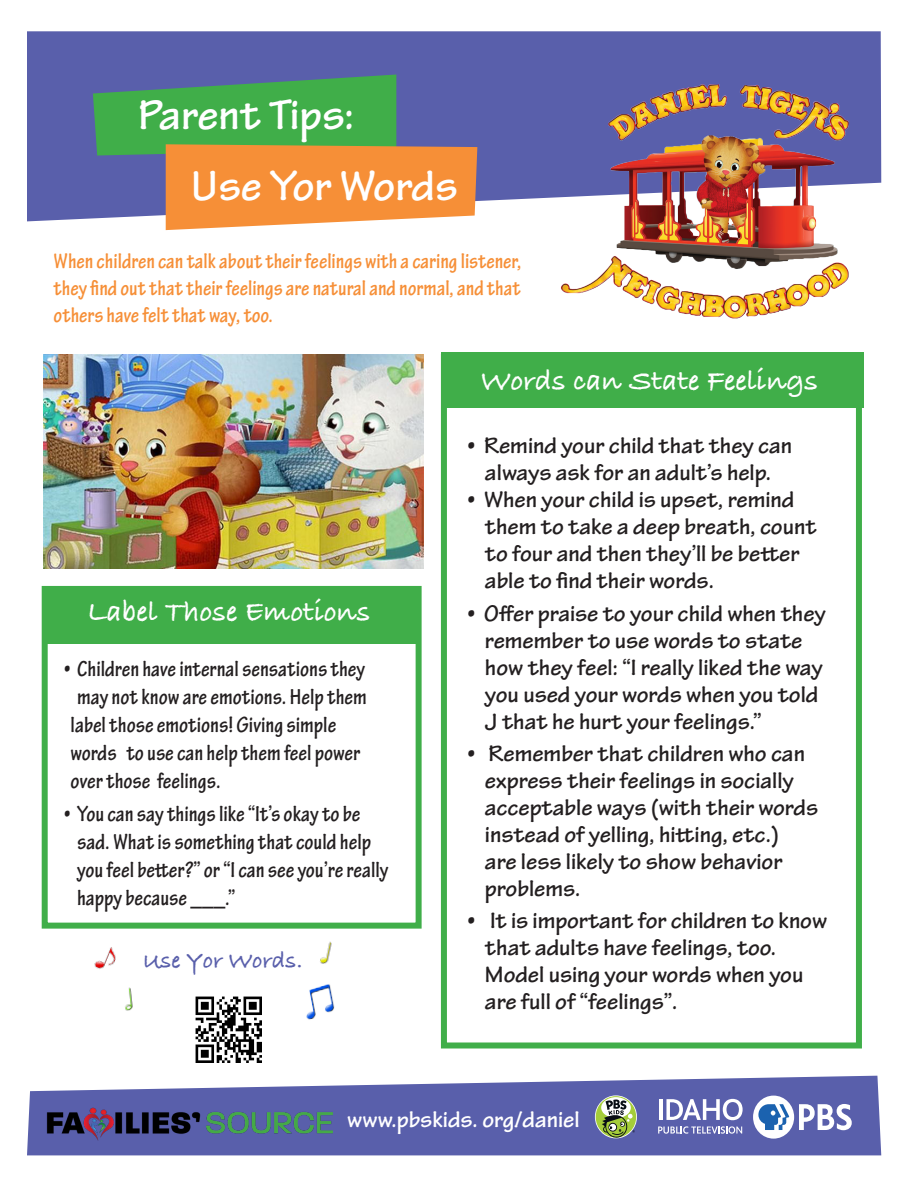
<style>
.page{position:relative;width:918px;height:1188px;background:#fff}
.page>*{position:absolute;margin:0;border:0;box-sizing:border-box;transform-origin:0 0}
.t1{font:700 45px "Tekton Pro";color:#fff}
.t2{font:700 30px "Bradley Hand ITCTT";color:#fff}
.t3{font:700 24px/27px "Tekton Pro";color:#231f20}
.t4{font:700 24px "Tekton Pro";color:#fff}
.t5{font:700 24px "Bradley Hand ITCTT";color:#595fab}
.t6{font:700 condensed 23.25px/27.9px "Tekton Pro";color:#231f20}
.t7{font:700 condensed 22.5px/27px "Tekton Pro";color:#f68f37;text-align:justify}
</style>
<div class="page">
<div style="left:27px;top:31px;width:854px;height:190px;background:#595fab"></div>
<img style="left:546px;top:81px;width:306px;height:238px">
<svg style="left:93px;top:75px;width:384px;height:155px;background:#999461"></svg>
<img style="left:44px;top:355px;width:380px;height:214px">
<div style="left:42px;top:586px;width:380px;height:343px;border:6px solid #40ae49"></div>
<div style="left:45px;top:589px;width:373px;height:55px;background:#40ae49"></div>
<svg style="left:27px;top:1076px;width:854px;height:79px;background:#6e73b5"></svg>
<img style="left:46px;top:1107px;width:286px;height:35px">
<svg style="left:799px;top:1104px;width:53px;height:26px"></svg>
<div style="left:753px;top:1096px;width:41px;height:43px;background:#fff;border-radius:50%"></div>
<svg style="left:758px;top:1104px;width:31px;height:26px"></svg>
<hr style="left:659px;top:1099px;width:3px;height:21px;background:#fff">
<svg style="left:666px;top:1099px;width:77px;height:21px"></svg>
<svg style="left:658px;top:1126px;width:84px;height:8px"></svg>
<svg style="left:595px;top:1095px;width:42px;height:43px"></svg>
<div style="left:596px;top:1096px;width:40px;height:42px;background:#a5cd3a;border-radius:50%"></div>
<svg style="left:601px;top:1097px;width:34px;height:41px"></svg>
<div style="left:441px;top:354px;width:421px;height:694px;border:6px solid #40ae49"></div>
<div style="left:441px;top:352px;width:422px;height:56px;background:#40ae49"></div>
<img style="left:320px;top:941px;width:12px;height:23px">
<img style="left:94px;top:947px;width:22px;height:22px">
<img style="left:125px;top:987px;width:8px;height:24px">
<img style="left:306px;top:984px;width:29px;height:36px">
<img style="left:195px;top:996px;width:67px;height:67px">
<p class="t1" style="left:138px;top:88px;width:218px">Parent Tips:</p>
<p class="t1" style="left:191px;top:159px;width:268px">Use Yor Words</p>
<p class="t7" style="left:54px;top:248px;width:469px">When children can talk about their feelings with a caring listener, they find out that their feelings are natural and normal, and that others have felt that way, too.</p>
<p class="t2" style="left:87px;top:589px;width:285px">Label Those Emotions</p>
<p class="t6" style="left:64px;top:655px;width:304px">• Children have internal sensations they may not know are emotions. Help them label those emotions! Giving simple words to use can help them feel power over those feelings.</p>
<p class="t6" style="left:77px;top:800px;width:313px;text-indent:-13px">• You can say things like “It’s okay to be sad. What is something that could help you feel better?” or “I can see you’re really happy because ___.”</p>
<p class="t5" style="left:143px;top:942px;width:161px">Use Yor Words.</p>
<p class="t2" style="left:481px;top:358px;width:339px">Words can State Feelings</p>
<p class="t3" style="left:468px;top:433px;width:326px;text-align:center">• Remind your child that they can always ask for an adult’s help.</p>
<p class="t3" style="left:485px;top:487px;width:333px;text-indent:-17px">• When your child is upset, remind them to take a deep breath, count to four and then they’ll be better able to find their words.</p>
<p class="t3" style="left:485px;top:600px;width:342px;text-indent:-17px">• Offer praise to your child when they remember to use words to state how they feel: “I really liked the way you used your words when you told<br>J that he hurt your feelings.”</p>
<p class="t3" style="left:485px;top:740px;width:335px;text-indent:-17px">• Remember that children who can express their feelings in socially acceptable ways (with their words instead of yelling, hitting, etc.)<br>are less likely to show behavior problems.</p>
<p class="t3" style="left:485px;top:908px;width:344px;text-indent:-17px">• It is important for children to know that adults have feelings, too.<br>Model using your words when you are full of “feelings”.</p>
<p class="t4" style="left:347px;top:1106px;width:234px">www.pbskids. org/daniel</p>
</div>
